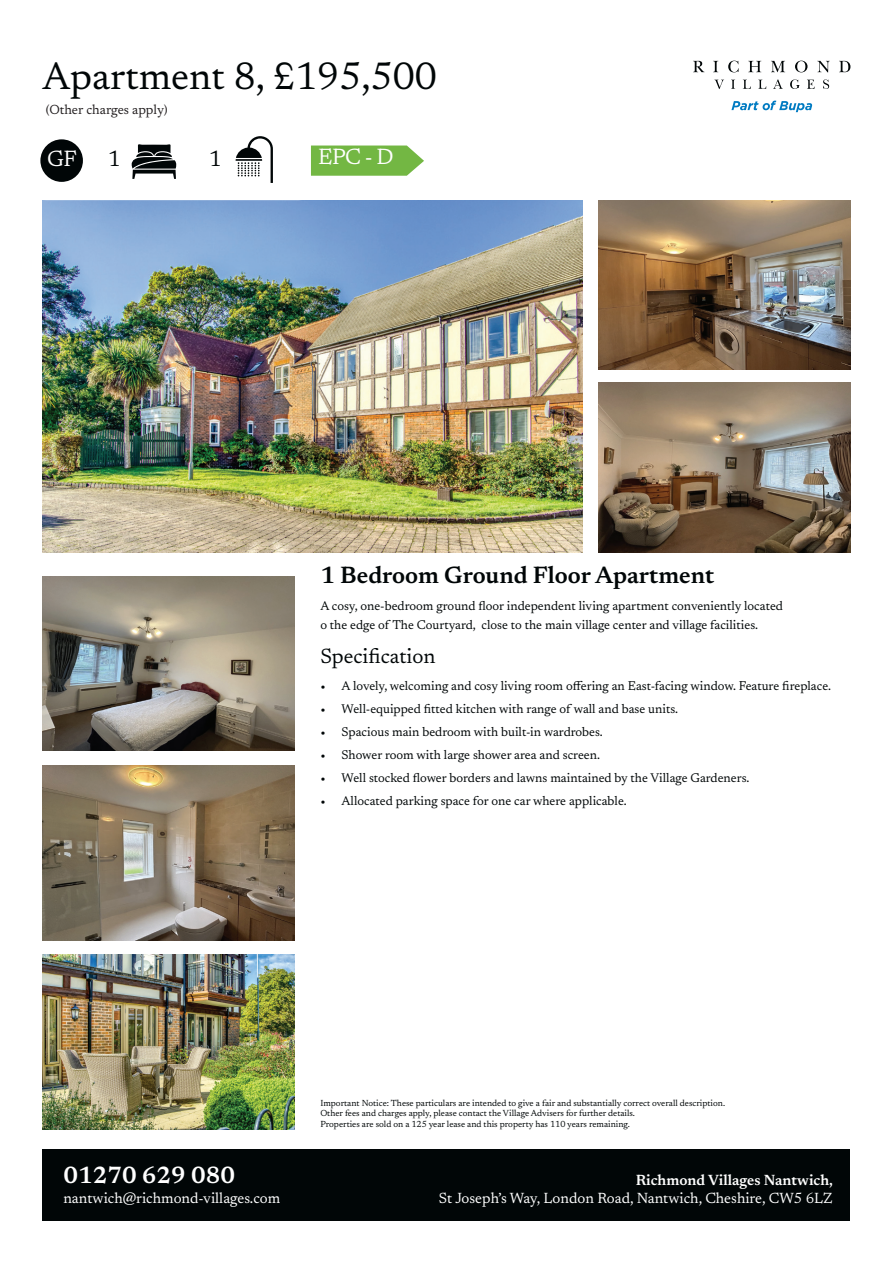
<style>
.page{position:relative;width:893px;height:1263px;background:#fff}
.page>*{position:absolute;margin:0;border:0;box-sizing:border-box;transform-origin:0 0}
.t1{font:39px "Newsreader 16 pt";color:#010607}
.t2{font:600 24px "Newsreader 16 pt";color:#010607}
.t3{font:600 24px "Newsreader 16 pt";color:#fff}
.t4{font:22.5px "Newsreader 16 pt";color:#fff}
.t5{font:22.5px "Newsreader 16 pt";color:#010607}
.t6{font:21px "Newsreader 16 pt";color:#010607}
.t7{font:15px "Newsreader 16 pt";color:#fff}
.t8{font:600 15px "Newsreader 16 pt";color:#fff}
.t9{font:13.5px "Newsreader 16 pt";color:#231f20}
.t10{font:12.75px/18.8px "Newsreader 16 pt";color:#010607}
.t11{font:9px/10.8px "Newsreader 16 pt";color:#010607}
</style>
<div class="page">
<img style="left:43px;top:200px;width:540px;height:352px">
<div style="left:43px;top:1149px;width:807px;height:71px;background:#010607"></div>
<div style="left:40px;top:139px;width:43px;height:43px;background:#010607;border-radius:50%"></div>
<img style="left:43px;top:577px;width:252px;height:174px">
<img style="left:43px;top:955px;width:252px;height:174px">
<img style="left:598px;top:383px;width:252px;height:169px">
<img style="left:43px;top:766px;width:252px;height:174px">
<img style="left:598px;top:200px;width:252px;height:170px">
<svg style="left:693px;top:61px;width:11px;height:11px"></svg>
<svg style="left:713px;top:61px;width:5px;height:11px"></svg>
<svg style="left:728px;top:61px;width:10px;height:11px"></svg>
<svg style="left:748px;top:61px;width:13px;height:11px"></svg>
<svg style="left:771px;top:61px;width:14px;height:11px"></svg>
<svg style="left:795px;top:61px;width:12px;height:11px"></svg>
<svg style="left:817px;top:61px;width:13px;height:11px"></svg>
<svg style="left:839px;top:61px;width:11px;height:11px"></svg>
<svg style="left:715px;top:80px;width:9px;height:9px"></svg>
<svg style="left:731px;top:80px;width:4px;height:9px"></svg>
<svg style="left:743px;top:80px;width:8px;height:9px"></svg>
<svg style="left:758px;top:80px;width:8px;height:9px"></svg>
<svg style="left:773px;top:79px;width:10px;height:10px"></svg>
<svg style="left:790px;top:79px;width:10px;height:10px"></svg>
<svg style="left:807px;top:80px;width:8px;height:9px"></svg>
<svg style="left:823px;top:79px;width:6px;height:10px"></svg>
<svg style="left:731px;top:101px;width:81px;height:11px"></svg>
<svg style="left:131px;top:144px;width:46px;height:35px"></svg>
<svg style="left:236px;top:136px;width:37px;height:47px"></svg>
<svg style="left:311px;top:146px;width:113px;height:30px;background:#8bc363"></svg>
<div style="left:318px;top:147px;width:80px;height:22px;background:#73b743"></div>
<h1 class="t1" style="left:43px;top:48px;width:396px">Apartment 8, £195,500</h1>
<p class="t9" style="left:46px;top:100px;width:123px">(Other charges apply)</p>
<h3 class="t4" style="left:47px;top:143px;width:31px">GF</h3>
<h3 class="t5" style="left:108px;top:143px;width:14px">1</h3>
<h3 class="t5" style="left:209px;top:143px;width:14px">1</h3>
<h3 class="t4" style="left:318px;top:140px;width:77px">EPC - D</h3>
<h2 class="t2" style="left:320px;top:558px;width:395px">1 Bedroom Ground Floor Apartment</h2>
<p class="t10" style="left:320px;top:596px;width:464px">A cosy, one-bedroom ground floor independent living apartment conveniently located o the edge of The Courtyard, close to the main village center and village facilities.</p>
<h3 class="t6" style="left:320px;top:641px;width:117px">Specification</h3>
<p class="t10" style="left:320px;top:676px;width:512px">• A lovely, welcoming and cosy living room offering an East-facing window. Feature fireplace.</p>
<p class="t10" style="left:320px;top:699px;width:359px">• Well-equipped fitted kitchen with range of wall and base units.</p>
<p class="t10" style="left:320px;top:722px;width:284px">• Spacious main bedroom with built-in wardrobes.</p>
<p class="t10" style="left:320px;top:745px;width:281px">• Shower room with large shower area and screen.</p>
<p class="t10" style="left:320px;top:768px;width:431px">• Well stocked flower borders and lawns maintained by the Village Gardeners.</p>
<p class="t10" style="left:320px;top:791px;width:308px">• Allocated parking space for one car where applicable.</p>
<h2 class="t3" style="left:63px;top:1158px;width:173px">01270 629 080</h2>
<p class="t7" style="left:63px;top:1187px;width:218px">nantwich@richmond-villages.com</p>
<p class="t11" style="left:320px;top:1096px;width:406px">Important Notice: These particulars are intended to give a fair and substantially correct overall description.<br>Other fees and charges apply, please contact the Village Advisers for further details.<br>Properties are sold on a 125 year lease and this property has 110 years remaining.</p>
<p class="t8" style="left:636px;top:1169px;width:199px">Richmond Villages Nantwich,</p>
<p class="t7" style="left:439px;top:1187px;width:395px">St Joseph’s Way, London Road, Nantwich, Cheshire, CW5 6LZ</p>
</div>
